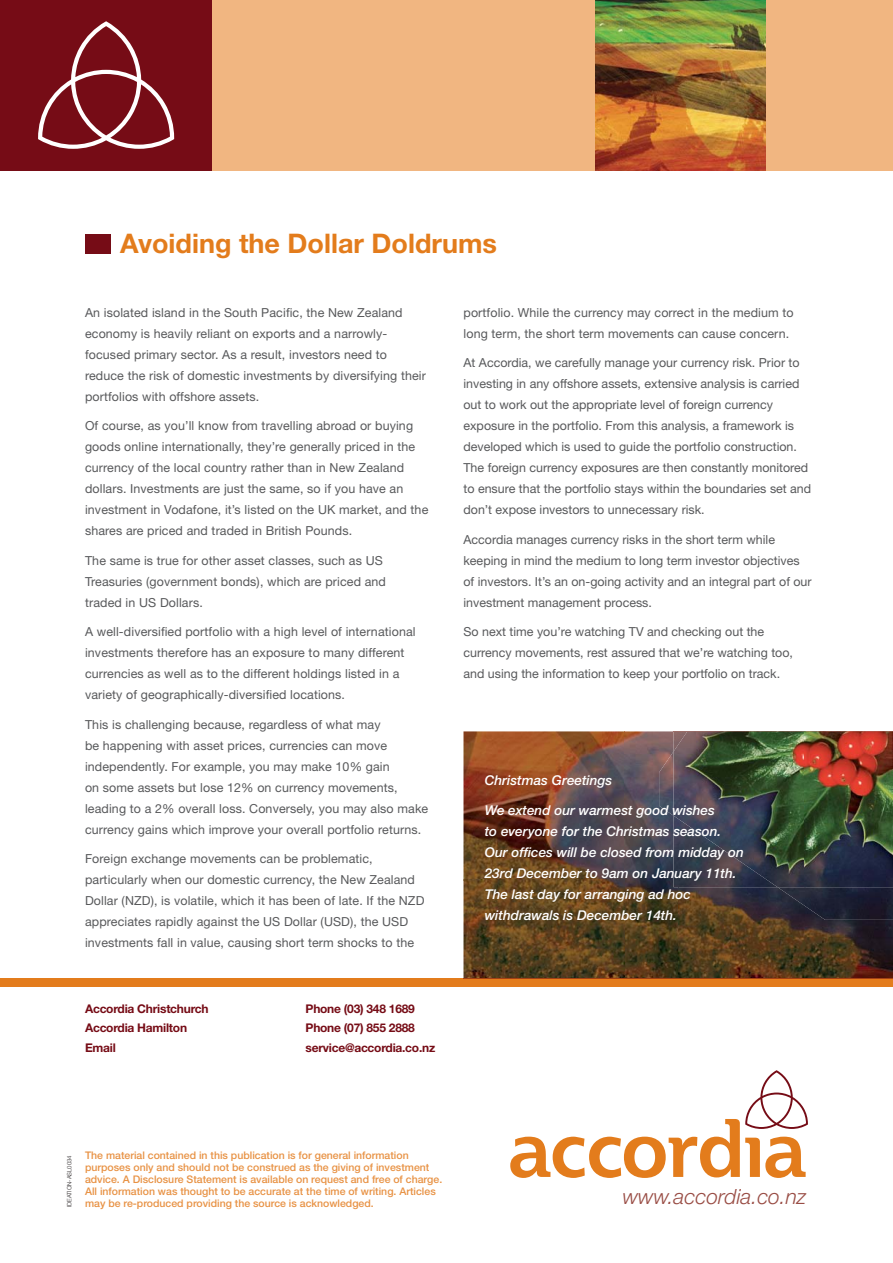
<style>
.page{position:relative;width:893px;height:1263px;background:#fff}
.page>*{position:absolute;margin:0;border:0;box-sizing:border-box;transform-origin:0 0}
.t1{font:700 27px "Helvetica Neue";color:#e37c1c}
.t2{font:italic 300 21px "Helvetica Neue";color:#994d45}
.t3{font:italic 500 13.5px/21.1px "Helvetica Neue";color:#fff}
.t4{font:12.45px/21px "Helvetica Neue";letter-spacing:.01em;color:#58595b}
.t5{font:700 12px "Helvetica Neue";letter-spacing:-.02em;color:#760c16}
.t6{font:500 10.5px/12px "Helvetica Neue";color:#e89244}
.t7{font:300 6px "Helvetica Neue";color:#231f20}
</style>
<div class="page">
<div style="left:0;top:978px;width:893px;height:8px;background:#e37c1c"></div>
<img style="left:463px;top:731px;width:215px;height:247px">
<img style="left:678px;top:887px;width:215px;height:91px">
<hr style="left:463px;top:978px;width:430px;height:1px;background:#a34115">
<div style="left:0;top:0;width:212px;height:170px;background:#760c16"></div>
<svg style="left:38px;top:21px;width:136px;height:128px"></svg>
<div style="left:765px;top:0;width:128px;height:170px;background:#f1b681"></div>
<div style="left:213px;top:0;width:382px;height:170px;background:#f1b681"></div>
<svg style="left:510px;top:1070px;width:298px;height:108px"></svg>
<div style="left:85px;top:234px;width:26px;height:19px;background:#760c16"></div>
<img style="left:595px;top:0;width:170px;height:170px">
<img style="left:659px;top:751px;width:14px;height:66px">
<img style="left:777px;top:887px;width:116px;height:33px">
<img style="left:673px;top:731px;width:220px;height:156px">
<h1 class="t1" style="left:120px;top:234px;width:378px">Avoiding the Dollar Doldrums</h1>
<p class="t4" style="left:85px;top:303px;width:342px">An isolated island in the South Pacific, the New Zealand economy is heavily reliant on exports and a narrowly&shy;focused primary sector. As a result, investors need to reduce the risk of domestic investments by diversifying their portfolios with offshore assets.</p>
<p class="t4" style="left:85px;top:417px;width:345px">Of course, as you’ll know from travelling abroad or buying goods online internationally, they’re generally priced in the currency of the local country rather than in New Zealand dollars. Investments are just the same, so if you have an investment in Vodafone, it’s listed on the UK market, and the shares are priced and traded in British Pounds.</p>
<p class="t4" style="left:85px;top:551px;width:302px">The same is true for other asset classes, such as US<br>Treasuries (government bonds), which are priced and traded in US Dollars.</p>
<p class="t4" style="left:85px;top:623px;width:332px">A well-diversified portfolio with a high level of international investments therefore has an exposure to many different currencies as well as to the different holdings listed in a variety of geographically-diversified locations.</p>
<p class="t4" style="left:85px;top:715px;width:345px">This is challenging because, regardless of what may<br>be happening with asset prices, currencies can move independently. For example, you may make 10% gain<br>on some assets but lose 12% on currency movements, leading to a 2% overall loss. Conversely, you may also make currency gains which improve your overall portfolio returns.</p>
<p class="t4" style="left:85px;top:850px;width:341px">Foreign exchange movements can be problematic, particularly when our domestic currency, the New Zealand Dollar (NZD), is volatile, which it has been of late. If the NZD appreciates rapidly against the US Dollar (USD), the USD investments fall in value, causing short term shocks to the</p>
<p class="t5" style="left:85px;top:1004px;width:125px">Accordia Christchurch</p>
<p class="t5" style="left:306px;top:1004px;width:111px">Phone (03) 348 1689</p>
<p class="t5" style="left:85px;top:1024px;width:104px">Accordia Hamilton</p>
<p class="t5" style="left:306px;top:1024px;width:111px">Phone (07) 855 2888</p>
<p class="t5" style="left:85px;top:1043px;width:32px">Email</p>
<p class="t5" style="left:306px;top:1043px;width:131px">service@accordia.co.nz</p>
<p class="t4" style="left:463px;top:303px;width:332px">portfolio. While the currency may correct in the medium to long term, the short term movements can cause concern.</p>
<p class="t4" style="left:463px;top:354px;width:349px">At Accordia, we carefully manage your currency risk. Prior to investing in any offshore assets, extensive analysis is carried out to work out the appropriate level of foreign currency exposure in the portfolio. From this analysis, a framework is developed which is used to guide the portfolio construction.<br>The foreign currency exposures are then constantly monitored to ensure that the portfolio stays within the boundaries set and don’t expose investors to unnecessary risk.</p>
<p class="t4" style="left:463px;top:530px;width:350px">Accordia manages currency risks in the short term while keeping in mind the medium to long term investor objectives of investors. It’s an on-going activity and an integral part of our investment management process.</p>
<p class="t4" style="left:463px;top:623px;width:331px">So next time you’re watching TV and checking out the currency movements, rest assured that we’re watching too, and using the information to keep your portfolio on track.</p>
<p class="t3" style="left:485px;top:767px;width:232px;line-height:29.5px">Christmas Greetings<br>We extend our warmest good wishes</p>
<p class="t3" style="left:485px;top:822px;width:261px">to everyone for the Christmas season.<br>Our offices will be closed from midday on 23rd December to 9am on January 11th.<br>The last day for arranging ad hoc withdrawals is December 14th.</p>
<p class="t7" style="left:67px;top:1207px;width:54px;rotate:-90deg">IDEATION-ASL0034</p>
<p class="t6" style="left:85px;top:1150px;width:359px">The material contained in this publication is for general information purposes only and should not be construed as the giving of investment advice. A Disclosure Statement is available on request and free of charge.<br>All information was thought to be accurate at the time of writing. Articles may be re-produced providing the source is acknowledged.</p>
<h2 class="t2" style="left:623px;top:1189px;width:185px">www.accordia.co.nz</h2>
</div>
